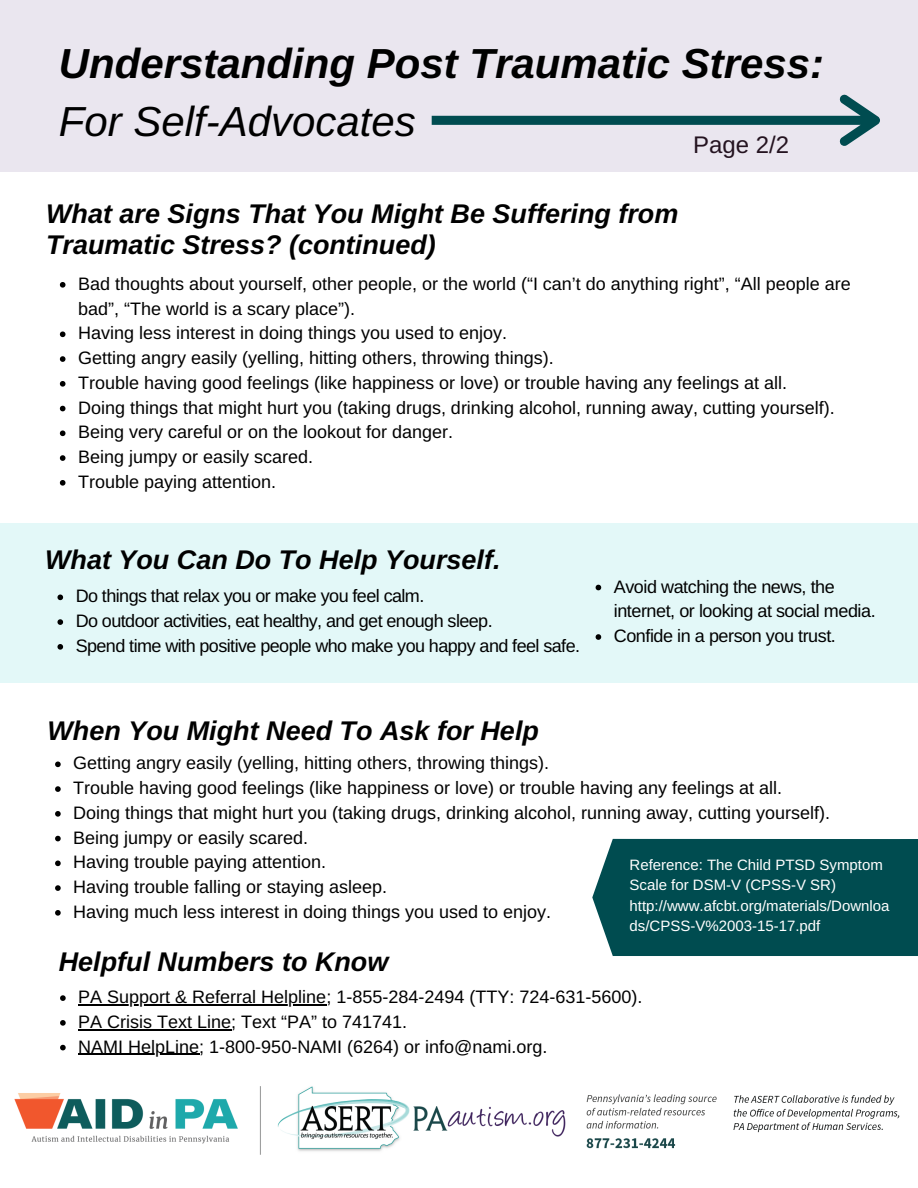
<style>
.page{position:relative;width:918px;height:1188px;background:#fff}
.page>*{position:absolute;margin:0;border:0;box-sizing:border-box;transform-origin:0 0}
.t1{font:italic 700 42px "Arimo";color:#000}
.t2{font:italic 42px "Arimo";color:#000}
.t3{font:italic 700 27px/30.3px "Arimo";color:#000}
.t4{font:24px "Arimo";color:#241320}
.t5{font:18px/24.8px "Arimo";color:#000}
.t6{font:18px/24.8px "Arimo";letter-spacing:-.03em;color:#000}
.t7{font:18px/24.8px "Arimo";letter-spacing:-.025em;color:#000}
.t8{font:15px/20.2px "Arimo";color:#fff}
</style>
<div class="page">
<div style="left:0;top:0;width:918px;height:171px;background:#eae6ef"></div>
<div style="left:0;top:523px;width:918px;height:160px;background:#e3f8f8"></div>
<img style="left:14px;top:1053px;width:886px;height:102px">
<div style="left:592px;top:839px;width:326px;height:117px;background:#004c50"></div>
<svg style="left:57px;top:595px;width:6px;height:5px"></svg>
<svg style="left:57px;top:619px;width:6px;height:6px"></svg>
<svg style="left:57px;top:644px;width:6px;height:6px"></svg>
<svg style="left:55px;top:762px;width:6px;height:5px"></svg>
<svg style="left:55px;top:786px;width:6px;height:6px"></svg>
<svg style="left:55px;top:811px;width:6px;height:6px"></svg>
<svg style="left:55px;top:836px;width:6px;height:5px"></svg>
<svg style="left:55px;top:861px;width:6px;height:5px"></svg>
<svg style="left:55px;top:885px;width:6px;height:6px"></svg>
<svg style="left:55px;top:910px;width:6px;height:6px"></svg>
<svg style="left:596px;top:585px;width:5px;height:5px"></svg>
<svg style="left:596px;top:634px;width:5px;height:6px"></svg>
<svg style="left:60px;top:282px;width:6px;height:6px"></svg>
<svg style="left:60px;top:331px;width:6px;height:6px"></svg>
<svg style="left:60px;top:356px;width:6px;height:6px"></svg>
<svg style="left:60px;top:381px;width:6px;height:6px"></svg>
<svg style="left:60px;top:406px;width:6px;height:5px"></svg>
<svg style="left:60px;top:430px;width:6px;height:6px"></svg>
<svg style="left:60px;top:455px;width:6px;height:6px"></svg>
<svg style="left:60px;top:480px;width:6px;height:6px"></svg>
<svg style="left:432px;top:94px;width:448px;height:52px"></svg>
<svg style="left:60px;top:995px;width:6px;height:6px"></svg>
<hr style="left:78px;top:1004px;width:248px;height:1px;background:#000">
<svg style="left:60px;top:1020px;width:6px;height:6px"></svg>
<hr style="left:78px;top:1029px;width:153px;height:1px;background:#000">
<svg style="left:60px;top:1045px;width:6px;height:5px"></svg>
<hr style="left:78px;top:1054px;width:121px;height:1px;background:#000">
<h1 class="t1" style="left:59px;top:40px;width:767px">Understanding Post Traumatic Stress:</h1>
<h1 class="t2" style="left:59px;top:98px;width:359px">For Self-Advocates</h1>
<h3 class="t4" style="left:693px;top:131px;width:98px">Page 2/2</h3>
<h2 class="t3" style="left:46px;top:199px;width:634px">What are Signs That You Might Be Suffering from<br>Traumatic Stress? (continued)</h2>
<p class="t5" style="left:78px;top:271px;width:774px">Bad thoughts about yourself, other people, or the world (“I can’t do anything right”, “All people are bad”, “The world is a scary place”).<br>Having less interest in doing things you used to enjoy.<br>Getting angry easily (yelling, hitting others, throwing things).<br>Trouble having good feelings (like happiness or love) or trouble having any feelings at all.<br>Doing things that might hurt you (taking drugs, drinking alcohol, running away, cutting yourself).<br>Being very careful or on the lookout for danger.<br>Being jumpy or easily scared.<br>Trouble paying attention.</p>
<h2 class="t3" style="left:45px;top:545px;width:457px">What You Can Do To Help Yourself.</h2>
<p class="t6" style="left:76px;top:584px;width:506px">Do things that relax you or make you feel calm.<br>Do outdoor activities, eat healthy, and get enough sleep.<br>Spend time with positive people who make you happy and feel safe.</p>
<p class="t7" style="left:614px;top:574px;width:263px">Avoid watching the news, the internet, or looking at social media.<br>Confide in a person you trust.</p>
<h2 class="t3" style="left:48px;top:715px;width:493px">When You Might Need To Ask for Help</h2>
<p class="t5" style="left:73px;top:751px;width:758px">Getting angry easily (yelling, hitting others, throwing things).<br>Trouble having good feelings (like happiness or love) or trouble having any feelings at all.<br>Doing things that might hurt you (taking drugs, drinking alcohol, running away, cutting yourself).<br>Being jumpy or easily scared.<br>Having trouble paying attention.<br>Having trouble falling or staying asleep.<br>Having much less interest in doing things you used to enjoy.</p>
<p class="t8" style="left:630px;top:855px;width:262px">Reference: The Child PTSD Symptom Scale for DSM-V (CPSS-V SR) http://www.afcbt.org/materials/Downloa ds/CPSS-V%2003-15-17.pdf</p>
<h2 class="t3" style="left:59px;top:947px;width:331px">Helpful Numbers to Know</h2>
<p class="t5" style="left:78px;top:985px;width:566px">PA Support &amp; Referral Helpline; 1-855-284-2494 (TTY: 724-631-5600).<br>PA Crisis Text Line; Text “PA” to 741741.<br>NAMI HelpLine; 1-800-950-NAMI (6264) or info@nami.org.</p>
</div>
